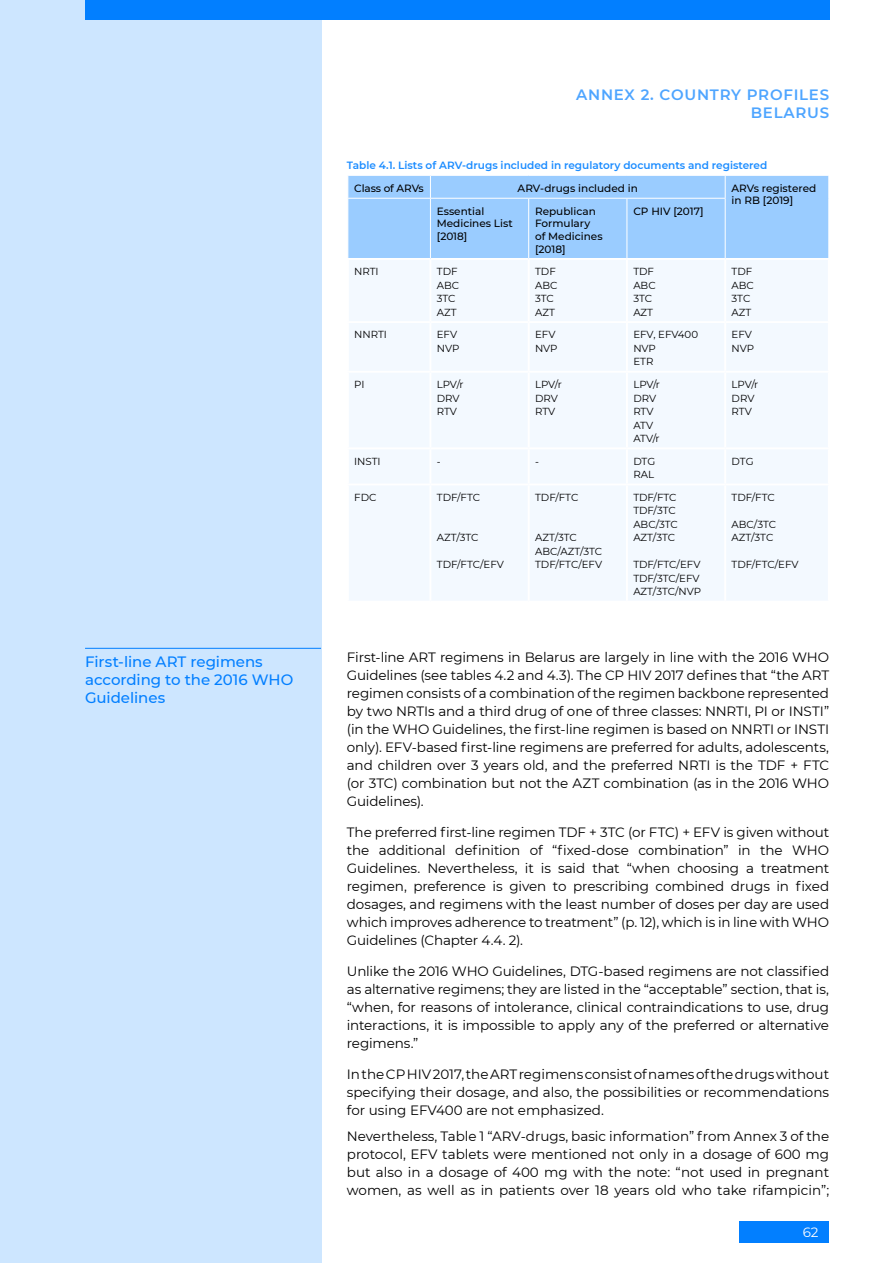
<style>
.page{position:relative;width:893px;height:1263px;background:#fff}
.page>*{position:absolute;margin:0;border:0;box-sizing:border-box;transform-origin:0 0}
.t1{font:500 15px/18px "Montserrat";letter-spacing:-.005em;color:#027fff}
.t2{font:600 15px/18px "Montserrat";letter-spacing:.05em;color:#4ea5ff;text-align:right}
.t3{font:13.5px/18px "Montserrat";letter-spacing:-.005em;color:#000;text-align:justify}
.t4{font:13.5px "Montserrat";color:#fff}
.t5{font:500 10.5px/12.6px "Montserrat";color:#000}
.t6{font:600 10.5px "Montserrat";color:#1b8cff}
.t7{font:10.2px/13.5px "Montserrat";color:#000}
</style>
<div class="page">
<div style="left:740px;top:1221px;width:89px;height:21px;background:#027fff"></div>
<div style="left:0;top:0;width:321px;height:1263px;background:#cde6ff"></div>
<div style="left:85px;top:0;width:744px;height:19px;background:#027fff"></div>
<div style="left:349px;top:260px;width:479px;height:340px;background:#f3f9ff"></div>
<hr style="left:429px;top:260px;width:2px;height:61px;background:#fff">
<hr style="left:528px;top:260px;width:2px;height:61px;background:#fff">
<hr style="left:626px;top:260px;width:2px;height:61px;background:#fff">
<hr style="left:724px;top:260px;width:2px;height:61px;background:#fff">
<hr style="left:347px;top:321px;width:83px;height:2px;background:#fff">
<hr style="left:430px;top:321px;width:99px;height:2px;background:#fff">
<hr style="left:429px;top:323px;width:2px;height:48px;background:#fff">
<hr style="left:529px;top:321px;width:98px;height:2px;background:#fff">
<hr style="left:528px;top:323px;width:2px;height:48px;background:#fff">
<hr style="left:627px;top:321px;width:98px;height:2px;background:#fff">
<hr style="left:626px;top:323px;width:2px;height:48px;background:#fff">
<hr style="left:725px;top:321px;width:105px;height:2px;background:#fff">
<hr style="left:724px;top:323px;width:2px;height:48px;background:#fff">
<hr style="left:347px;top:371px;width:83px;height:2px;background:#fff">
<hr style="left:430px;top:371px;width:99px;height:2px;background:#fff">
<hr style="left:429px;top:373px;width:2px;height:74px;background:#fff">
<hr style="left:529px;top:371px;width:98px;height:2px;background:#fff">
<hr style="left:528px;top:373px;width:2px;height:74px;background:#fff">
<hr style="left:627px;top:371px;width:98px;height:2px;background:#fff">
<hr style="left:626px;top:373px;width:2px;height:74px;background:#fff">
<hr style="left:725px;top:371px;width:105px;height:2px;background:#fff">
<hr style="left:724px;top:373px;width:2px;height:74px;background:#fff">
<hr style="left:347px;top:447px;width:83px;height:2px;background:#fff">
<hr style="left:430px;top:447px;width:99px;height:2px;background:#fff">
<hr style="left:429px;top:449px;width:2px;height:34px;background:#fff">
<hr style="left:529px;top:447px;width:98px;height:2px;background:#fff">
<hr style="left:528px;top:449px;width:2px;height:34px;background:#fff">
<hr style="left:627px;top:447px;width:98px;height:2px;background:#fff">
<hr style="left:626px;top:449px;width:2px;height:34px;background:#fff">
<hr style="left:725px;top:447px;width:105px;height:2px;background:#fff">
<hr style="left:724px;top:449px;width:2px;height:34px;background:#fff">
<hr style="left:347px;top:483px;width:83px;height:2px;background:#fff">
<hr style="left:430px;top:483px;width:99px;height:2px;background:#fff">
<hr style="left:429px;top:485px;width:2px;height:116px;background:#fff">
<hr style="left:529px;top:483px;width:98px;height:2px;background:#fff">
<hr style="left:528px;top:485px;width:2px;height:116px;background:#fff">
<hr style="left:627px;top:483px;width:98px;height:2px;background:#fff">
<hr style="left:626px;top:485px;width:2px;height:116px;background:#fff">
<hr style="left:725px;top:483px;width:105px;height:2px;background:#fff">
<hr style="left:724px;top:485px;width:2px;height:116px;background:#fff">
<div style="left:348px;top:175px;width:481px;height:84px;background:#9accff"></div>
<hr style="left:430px;top:198px;width:99px;height:1px;background:#fff">
<hr style="left:529px;top:198px;width:98px;height:1px;background:#fff">
<hr style="left:627px;top:198px;width:99px;height:1px;background:#fff">
<hr style="left:85px;top:648px;width:236px;height:1px;background:#027fff">
<p class="t1" style="left:85px;top:652px;width:210px">First-line ART regimens according to the 2016 WHO<br>Guidelines</p>
<p class="t2" style="left:576px;top:85px;width:255px">ANNEX 2. COUNTRY PROFILES<br>BELARUS</p>
<p class="t6" style="left:347px;top:158px;width:422px">Table 4.1. Lists of ARV-drugs included in regulatory documents and registered</p>
<p class="t5" style="left:354px;top:181px;width:71px">Class of ARVs</p>
<p class="t5" style="left:518px;top:181px;width:122px">ARV-drugs included in</p>
<p class="t5" style="left:732px;top:181px;width:86px">ARVs registered in RB [2019]</p>
<p class="t5" style="left:437px;top:204px;width:77px">Essential<br>Medicines List [2018]</p>
<p class="t5" style="left:535px;top:204px;width:69px">Republican<br>Formulary of Medicines [2018]</p>
<p class="t5" style="left:633px;top:204px;width:72px">CP HIV [2017]</p>
<p class="t7" style="left:354px;top:264px;width:26px">NRTI</p>
<p class="t7" style="left:437px;top:264px;width:24px">TDF<br>ABC<br>3TC<br>AZT</p>
<p class="t7" style="left:535px;top:264px;width:24px">TDF<br>ABC<br>3TC<br>AZT</p>
<p class="t7" style="left:633px;top:264px;width:24px">TDF<br>ABC<br>3TC<br>AZT</p>
<p class="t7" style="left:732px;top:264px;width:24px">TDF<br>ABC<br>3TC<br>AZT</p>
<p class="t7" style="left:354px;top:328px;width:34px">NNRTI</p>
<p class="t7" style="left:437px;top:328px;width:24px">EFV<br>NVP</p>
<p class="t7" style="left:535px;top:328px;width:24px">EFV<br>NVP</p>
<p class="t7" style="left:633px;top:328px;width:66px">EFV, EFV400<br>NVP<br>ETR</p>
<p class="t7" style="left:732px;top:328px;width:24px">EFV<br>NVP</p>
<p class="t7" style="left:354px;top:377px;width:12px">PI</p>
<p class="t7" style="left:437px;top:377px;width:28px">LPV/r<br>DRV<br>RTV</p>
<p class="t7" style="left:535px;top:377px;width:28px">LPV/r<br>DRV<br>RTV</p>
<p class="t7" style="left:633px;top:377px;width:28px">LPV/r<br>DRV<br>RTV<br>ATV<br>ATV/r</p>
<p class="t7" style="left:732px;top:377px;width:28px">LPV/r<br>DRV<br>RTV</p>
<p class="t7" style="left:354px;top:454px;width:28px">INSTI</p>
<p class="t7" style="left:437px;top:454px;width:5px">-</p>
<p class="t7" style="left:535px;top:454px;width:5px">-</p>
<p class="t7" style="left:633px;top:454px;width:23px">DTG<br>RAL</p>
<p class="t7" style="left:732px;top:454px;width:23px">DTG</p>
<p class="t7" style="left:354px;top:490px;width:24px">FDC</p>
<p class="t7" style="left:437px;top:490px;width:45px">TDF/FTC</p>
<p class="t7" style="left:437px;top:531px;width:43px">AZT/3TC</p>
<p class="t7" style="left:437px;top:558px;width:69px">TDF/FTC/EFV</p>
<p class="t7" style="left:535px;top:490px;width:45px">TDF/FTC</p>
<p class="t7" style="left:535px;top:531px;width:69px">AZT/3TC<br>ABC/AZT/3TC<br>TDF/FTC/EFV</p>
<p class="t7" style="left:633px;top:490px;width:46px">TDF/FTC<br>TDF/3TC<br>ABC/3TC<br>AZT/3TC</p>
<p class="t7" style="left:633px;top:558px;width:69px">TDF/FTC/EFV<br>TDF/3TC/EFV<br>AZT/3TC/NVP</p>
<p class="t7" style="left:732px;top:490px;width:45px">TDF/FTC</p>
<p class="t7" style="left:732px;top:517px;width:46px">ABC/3TC<br>AZT/3TC</p>
<p class="t7" style="left:732px;top:558px;width:69px">TDF/FTC/EFV</p>
<p class="t3" style="left:347px;top:648px;width:484px">First-line ART regimens in Belarus are largely in line with the 2016 WHO Guidelines (see tables 4.2 and 4.3). The CP HIV 2017 defines that “the ART regimen consists of a combination of the regimen backbone represented by two NRTIs and a third drug of one of three classes: NNRTI, PI or INSTI” (in the WHO Guidelines, the first-line regimen is based on NNRTI or INSTI only). EFV-based first-line regimens are preferred for adults, adolescents, and children over 3 years old, and the preferred NRTI is the TDF + FTC (or 3TC) combination but not the AZT combination (as in the 2016 WHO Guidelines).</p>
<p class="t3" style="left:347px;top:823px;width:484px">The preferred first-line regimen TDF + 3TC (or FTC) + EFV is given without the additional definition of “fixed-dose combination” in the WHO Guidelines. Nevertheless, it is said that “when choosing a treatment regimen, preference is given to prescribing combined drugs in fixed dosages, and regimens with the least number of doses per day are used which improves adherence to treatment” (p. 12), which is in line with WHO Guidelines (Chapter 4.4. 2).</p>
<p class="t3" style="left:347px;top:961px;width:484px">Unlike the 2016 WHO Guidelines, DTG-based regimens are not classified as alternative regimens; they are listed in the “acceptable” section, that is, “when, for reasons of intolerance, clinical contraindications to use, drug interactions, it is impossible to apply any of the preferred or alternative regimens.”</p>
<p class="t3" style="left:347px;top:1064px;width:484px">In the CP HIV 2017, the ART regimens consist of names of the drugs without specifying their dosage, and also, the possibilities or recommendations for using EFV400 are not emphasized.</p>
<p class="t3" style="left:347px;top:1127px;width:484px">Nevertheless, Table 1 “ARV-drugs, basic information” from Annex 3 of the protocol, EFV tablets were mentioned not only in a dosage of 600 mg but also in a dosage of 400 mg with the note: “not used in pregnant women, as well as in patients over 18 years old who take rifampicin”;</p>
<p class="t4" style="left:803px;top:1222px;width:17px">62</p>
</div>
